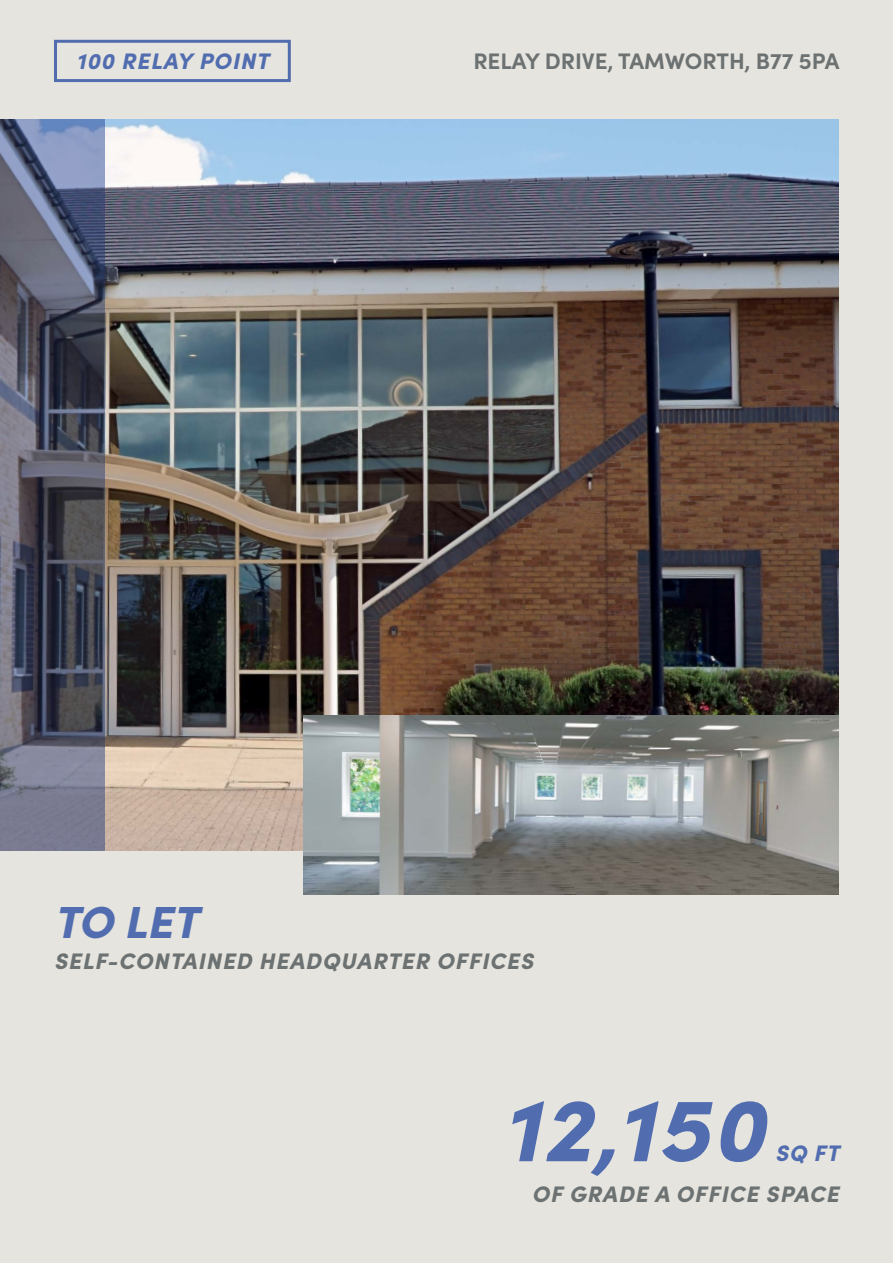
<style>
.page{position:relative;width:893px;height:1263px;background:#e6e4de}
.page>*{position:absolute;margin:0;border:0;box-sizing:border-box;transform-origin:0 0}
.t1{font:italic 900 90px "Sofia Pro";color:#516db0}
.t2{font:italic 900 45px "Sofia Pro";color:#516db0}
.t3{font:italic 900 22.5px "Sofia Pro";letter-spacing:.04em;color:#6c7172}
.t4{font:700 22.5px "Sofia Pro";color:#6c7172}
.t5{font:italic 900 22.5px "Sofia Pro";letter-spacing:.04em;color:#516db0}
</style>
<div class="page">
<img style="left:104px;top:120px;width:735px;height:730px">
<img style="left:0;top:120px;width:104px;height:730px">
<div style="left:54px;top:40px;width:237px;height:42px;border:3px solid #516db0"></div>
<img style="left:304px;top:716px;width:535px;height:178px">
<p class="t5" style="left:77px;top:43px;width:194px">100 RELAY POINT</p>
<p class="t4" style="left:473px;top:44px;width:368px">RELAY DRIVE, TAMWORTH, B77 5PA</p>
<p class="t2" style="left:54px;top:887px;width:146px">TO LET</p>
<p class="t3" style="left:54px;top:943px;width:481px">SELF-CONTAINED HEADQUARTER OFFICES</p>
<p class="t1" style="left:503px;top:1059px;width:263px">12,150</p>
<p class="t5" style="left:775px;top:1136px;width:65px">SQ FT</p>
<p class="t3" style="left:532px;top:1176px;width:309px">OF GRADE A OFFICE SPACE</p>
</div>
